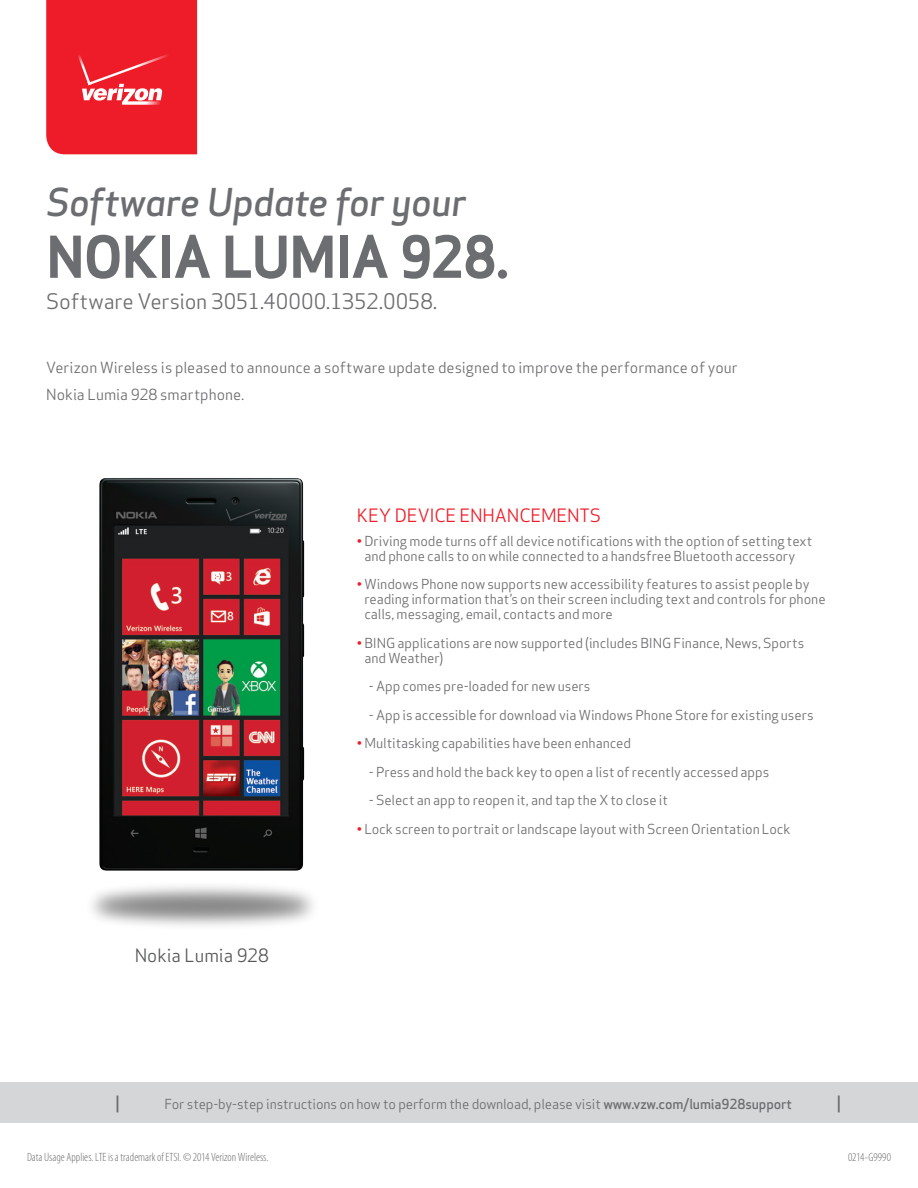
<style>
.page{position:relative;width:918px;height:1188px;background:#fff}
.page>*{position:absolute;margin:0;border:0;box-sizing:border-box;transform-origin:0 0}
.Legal{font:700 56.25px "Apex Sans";letter-spacing:-.02em;color:#6c6d70}
.Legal-2{font:italic 500 37.5px "Apex Sans";letter-spacing:-.015em;color:#6c6d70}
.Legal-3{font:21px "Apex Sans";letter-spacing:-.01em;color:#6c6d70}
.SL10_Intro_Paragraph{font:18px "Apex Sans";letter-spacing:-.01em;color:#ee1c28}
.t1{font:18px "Apex Sans";color:#57585a}
.t2{font:500 16.5px "Apex Sans";color:#6c6d70}
.SL10_Intro_Paragraph-2{font:15px/27px "Apex Sans";color:#6c6d70}
.SL10_Intro_Paragraph-3{font:13.5px/15px "Apex Sans";letter-spacing:-.005em;color:#6c6d70}
.t3{font:300 condensed 12px "Myriad Pro";color:#6c6d70}
.s1{color:#ee1c28}
.s2{font-weight:500}
</style>
<div class="page">
<div style="left:0;top:1083px;width:918px;height:40px;background:#d5d6d8"></div>
<div style="left:46px;top:0;width:151px;height:154px;background:#ee1c28"></div>
<img style="left:99px;top:478px;width:205px;height:393px">
<p class="Legal-2" style="left:46px;top:169px;width:422px">Software Update for your</p>
<p class="Legal" style="left:46px;top:221px;width:464px">NOKIA LUMIA 928.</p>
<p class="Legal-3" style="left:46px;top:284px;width:393px">Software Version 3051.40000.1352.0058.</p>
<p class="SL10_Intro_Paragraph-2" style="left:46px;top:352px;width:693px">Verizon Wireless is pleased to announce a software update designed to improve the performance of your<br>Nokia Lumia 928 smartphone.</p>
<h3 class="t1" style="left:135px;top:941px;width:136px">Nokia Lumia 928</h3>
<p class="SL10_Intro_Paragraph" style="left:357px;top:501px;width:246px">KEY DEVICE ENHANCEMENTS</p>
<p class="SL10_Intro_Paragraph-3" style="left:364px;top:532px;width:450px;text-indent:-8px"><span class="s1">•</span> Driving mode turns off all device notifications with the option of setting text and phone calls to on while connected to a handsfree Bluetooth accessory</p>
<p class="SL10_Intro_Paragraph-3" style="left:364px;top:576px;width:463px;text-indent:-8px"><span class="s1">•</span> Windows Phone now supports new accessibility features to assist people by reading information that’s on their screen including text and controls for phone calls, messaging, email, contacts and more</p>
<p class="SL10_Intro_Paragraph-3" style="left:364px;top:634px;width:442px;text-indent:-8px"><span class="s1">•</span> BING applications are now supported (includes BING Finance, News, Sports and Weather)</p>
<p class="SL10_Intro_Paragraph-3" style="left:369px;top:678px;width:223px">- App comes pre-loaded for new users</p>
<p class="SL10_Intro_Paragraph-3" style="left:369px;top:706px;width:446px">- App is accessible for download via Windows Phone Store for existing users</p>
<p class="SL10_Intro_Paragraph-3" style="left:357px;top:735px;width:276px"><span class="s1">•</span> Multitasking capabilities have been enhanced</p>
<p class="SL10_Intro_Paragraph-3" style="left:369px;top:763px;width:402px">- Press and hold the back key to open a list of recently accessed apps</p>
<p class="SL10_Intro_Paragraph-3" style="left:369px;top:792px;width:300px">- Select an app to reopen it, and tap the X to close it</p>
<p class="SL10_Intro_Paragraph-3" style="left:357px;top:820px;width:435px"><span class="s1">•</span> Lock screen to portrait or landscape layout with Screen Orientation Lock</p>
<p class="t2" style="left:115px;top:1088px;width:6px">|</p>
<p class="SL10_Intro_Paragraph-3" style="left:164px;top:1095px;width:629px">For step-by-step instructions on how to perform the download, please visit <span class="s2">www.vzw.com/lumia928support</span></p>
<p class="t2" style="left:836px;top:1088px;width:6px">|</p>
<p class="t3" style="left:27px;top:1150px;width:243px">Data Usage Applies. LTE is a trademark of ETSI. © 2014 Verizon Wireless.</p>
<p class="t3" style="left:848px;top:1150px;width:44px">0214-G9990</p>
</div>
